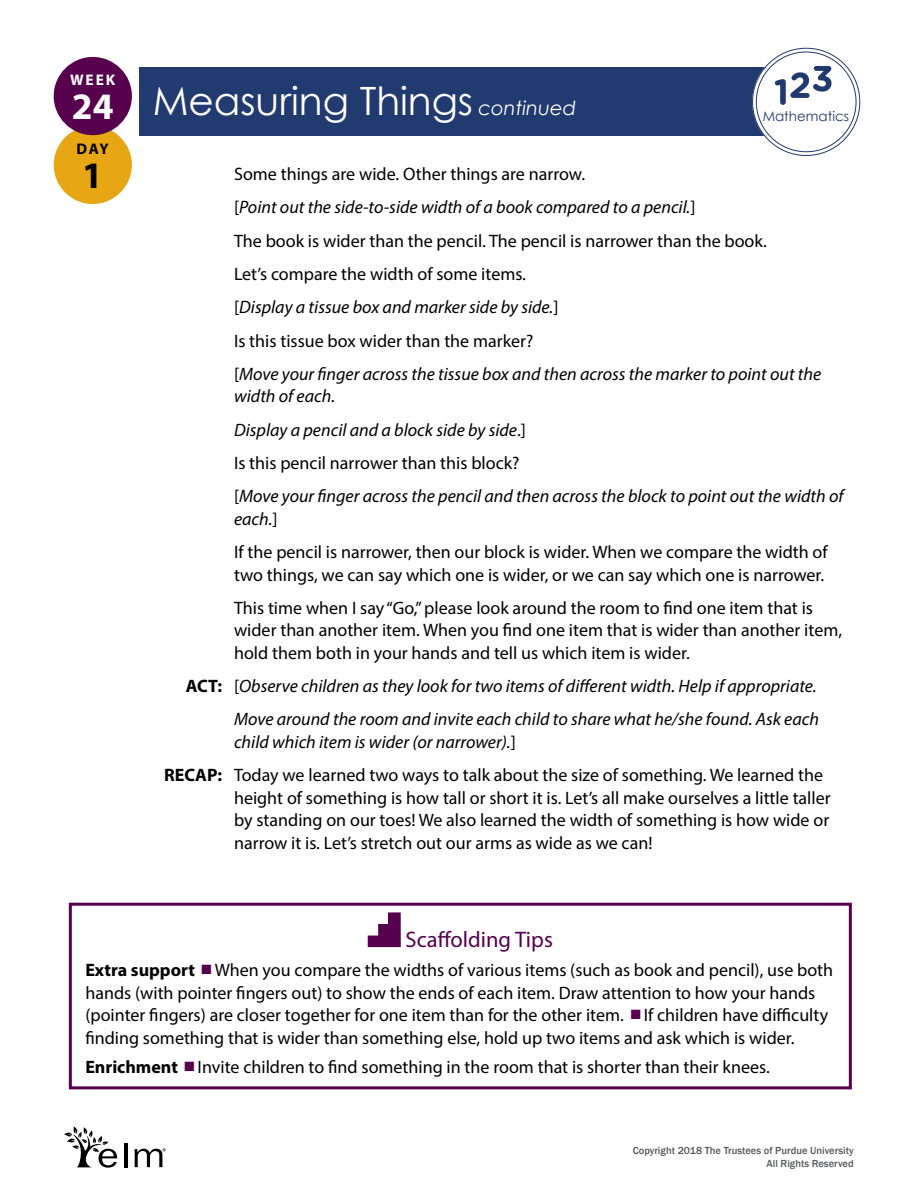
<style>
.page{position:relative;width:918px;height:1188px;background:#fff}
.page>*{position:absolute;margin:0;border:0;box-sizing:border-box;transform-origin:0 0}
.t1{font:39px "Century Gothic";color:#fff}
.t2{font:700 37.5px "Myriad Pro";color:#fff}
.t3{font:700 37.5px "Myriad Pro";color:#000}
.t4{font:22.5px "Myriad Pro";color:#56004e}
.t5{font:18px/22.5px "Myriad Pro";color:#000}
.t6{font:italic 18px/22.5px "Myriad Pro";color:#000}
.t7{font:700 15.45px "Myriad Pro";color:#fff}
.t8{font:700 15.45px "Myriad Pro";color:#000}
.t9{font:13.5px "Century Gothic";color:#213a70}
.t10{font:500 10.5px/12.6px "Franklin Gothic";color:#58595b;text-align:right}
.s1{font-style:italic;font-size:19.5px}
.s2{font-style:normal}
.s3{font-weight:700;font-style:normal}
.s4{font-weight:700}
</style>
<div class="page">
<div style="left:140px;top:68px;width:628px;height:68px;background:#213a70"></div>
<div style="left:54px;top:126px;width:78px;height:78px;background:#e7a614;border-radius:50%"></div>
<div style="left:54px;top:57px;width:78px;height:78px;background:#56004e;border-radius:50%"></div>
<div style="left:754px;top:50px;width:104px;height:104px;background:#fff;border-radius:50%"></div>
<div style="left:752px;top:48px;width:108px;height:108px;border:4px solid #fff;border-radius:50%"></div>
<svg style="left:775px;top:66px;width:57px;height:39px"></svg>
<svg style="left:368px;top:912px;width:33px;height:35px"></svg>
<div style="left:69px;top:903px;width:783px;height:186px;border:3px solid #56004e"></div>
<hr style="left:124px;top:1143px;width:3px;height:24px;background:#000">
<svg style="left:64px;top:1126px;width:53px;height:42px"></svg>
<svg style="left:135px;top:1148px;width:31px;height:19px"></svg>
<p class="t7" style="left:70px;top:69px;width:47px">WEEK</p>
<h2 class="t2" style="left:72px;top:82px;width:43px">24</h2>
<p class="t8" style="left:77px;top:138px;width:34px">DAY</p>
<h2 class="t3" style="left:82px;top:151px;width:22px">1</h2>
<h1 class="t1" style="left:153px;top:74px;width:425px">Measuring Things <span class="s1">continued</span></h1>
<p class="t9" style="left:763px;top:107px;width:88px">Mathematics</p>
<p class="t5" style="left:234px;top:162px;width:353px">Some things are wide. Other things are narrow.</p>
<p class="t6" style="left:234px;top:196px;width:463px"><span class="s2">[</span>Point out the side-to-side width of a book compared to a pencil.<span class="s2">]</span></p>
<p class="t5" style="left:234px;top:229px;width:534px">The book is wider than the pencil. The pencil is narrower than the book.</p>
<p class="t5" style="left:234px;top:262px;width:293px">Let’s compare the width of some items.</p>
<p class="t6" style="left:234px;top:296px;width:326px"><span class="s2">[</span>Display a tissue box and marker side by side.<span class="s2">]</span></p>
<p class="t5" style="left:234px;top:329px;width:301px">Is this tissue box wider than the marker?</p>
<p class="t6" style="left:234px;top:362px;width:589px"><span class="s2">[</span>Move your finger across the tissue box and then across the marker to point out the width of each.</p>
<p class="t6" style="left:234px;top:418px;width:293px">Display a pencil and a block side by side<span class="s2">.]</span></p>
<p class="t5" style="left:234px;top:451px;width:287px">Is this pencil narrower than this block?</p>
<p class="t6" style="left:234px;top:485px;width:611px"><span class="s2">[</span>Move your finger across the pencil and then across the block to point out the width of each.<span class="s2">]</span></p>
<p class="t5" style="left:234px;top:540px;width:595px">If the pencil is narrower, then our block is wider. When we compare the width of two things, we can say which one is wider, or we can say which one is narrower.</p>
<p class="t5" style="left:234px;top:596px;width:610px">This time when I say “Go,” please look around the room to find one item that is wider than another item. When you find one item that is wider than another item, hold them both in your hands and tell us which item is wider.</p>
<p class="t6" style="left:186px;top:675px;width:632px"><span class="s3">ACT:</span> <span class="s2">[</span>Observe children as they look for two items of different width. Help if appropriate.</p>
<p class="t6" style="left:234px;top:708px;width:587px">Move around the room and invite each child to share what he/she found. Ask each child which item is wider (or narrower).<span class="s2">]</span></p>
<p class="t5" style="left:234px;top:764px;width:598px;text-indent:-70px"><span class="s4">RECAP:</span> Today we learned two ways to talk about the size of something. We learned the height of something is how tall or short it is. Let’s all make ourselves a little taller by standing on our toes! We also learned the width of something is how wide or narrow it is. Let’s stretch out our arms as wide as we can!</p>
<h2 class="t4" style="left:406px;top:925px;width:149px">Scaffolding Tips</h2>
<p class="t5" style="left:85px;top:959px;width:749px"><span class="s4">Extra support</span> When you compare the widths of various items (such as book and pencil), use both hands (with pointer fingers out) to show the ends of each item. Draw attention to how your hands (pointer fingers) are closer together for one item than for the other item. If children have difficulty finding something that is wider than something else, hold up two items and ask which is wider.</p>
<p class="t5" style="left:85px;top:1055px;width:686px"><span class="s4">Enrichment</span> Invite children to find something in the room that is shorter than their knees.</p>
<p class="t10" style="left:633px;top:1145px;width:223px">Copyright 2018 The Trustees of Purdue University<br>All Rights Reserved</p>
</div>
